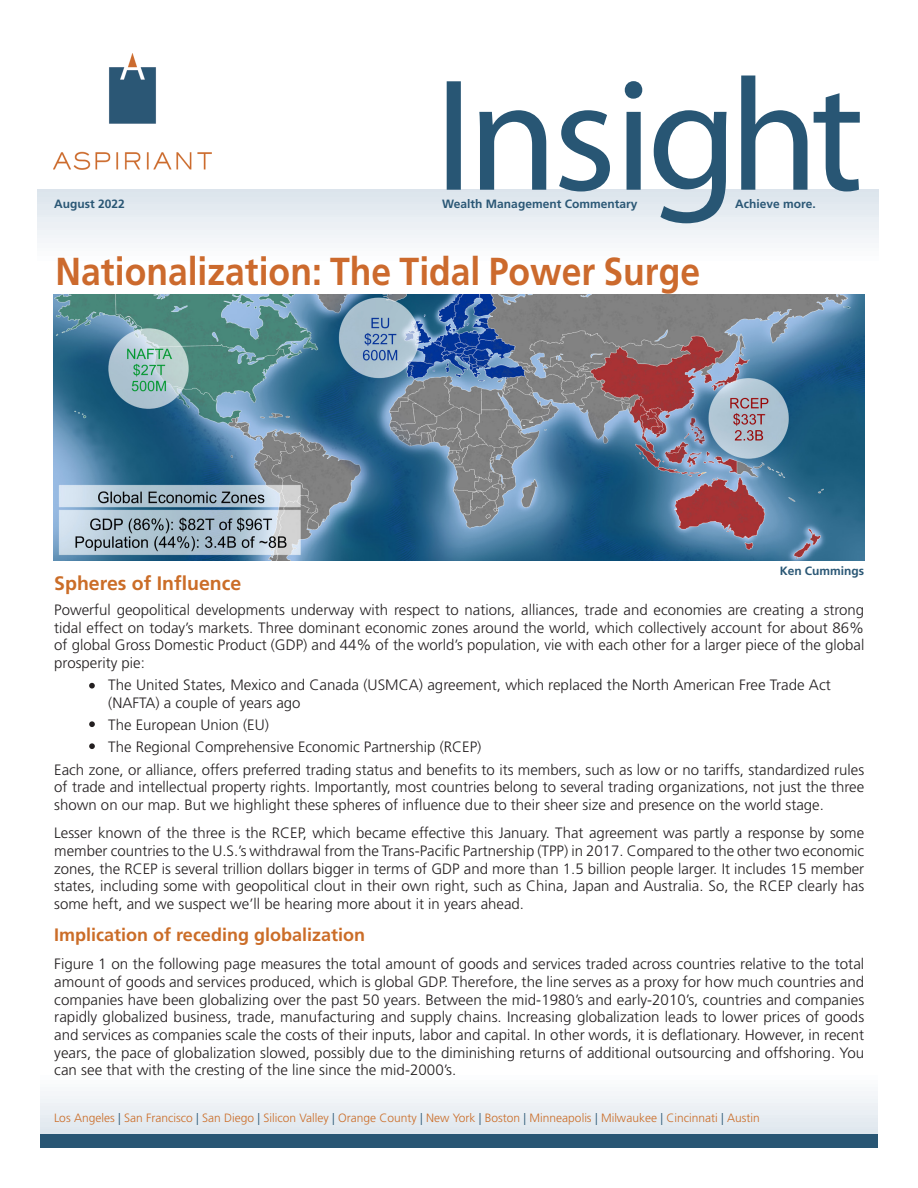
<style>
.page{position:relative;width:918px;height:1188px;background:#fff}
.page>*{position:absolute;margin:0;border:0;box-sizing:border-box;transform-origin:0 0}
.t1{font:700 39px "Frutiger LT Std";color:#cc6a2d;scale:.91 1}
.t2{font:700 19.5px "Frutiger LT Std";color:#cb6d28}
.t3{font:700 18px "Frutiger LT";color:#cb6d28}
.t4{font:300 15px/17.7px "Frutiger LT Std";color:#231f20;text-align:justify}
.t5{font:300 12px "Frutiger LT Std";color:#cb6d28}
.t6{font:700 12px "Frutiger LT Std";color:#2a5775}
.s1{color:#2a5775}
</style>
<div class="page">
<div style="left:41px;top:978px;width:837px;height:162px;background:linear-gradient(to bottom,#fff,#e9eef3)"></div>
<div style="left:41px;top:1134px;width:837px;height:13px;background:#285674"></div>
<div style="left:38px;top:190px;width:841px;height:175px;background:linear-gradient(to bottom,#e7ecf2,#fff)"></div>
<svg style="left:447px;top:76px;width:413px;height:147px"></svg>
<img style="left:53px;top:54px;width:159px;height:116px">
<img style="left:53px;top:295px;width:812px;height:266px">
<svg style="left:89px;top:683px;width:6px;height:6px"></svg>
<svg style="left:89px;top:721px;width:6px;height:6px"></svg>
<svg style="left:89px;top:743px;width:6px;height:6px"></svg>
<p class="t6" style="left:54px;top:199px;width:72px">August 2022</p>
<p class="t6" style="left:442px;top:199px;width:197px">Wealth Management Commentary</p>
<p class="t6" style="left:735px;top:199px;width:82px">Achieve more.</p>
<h1 class="t1" style="left:56px;top:255px;width:710px">Nationalization: The Tidal Power Surge</h1>
<p class="t6" style="left:780px;top:566px;width:86px">Ken Cummings</p>
<h2 class="t2" style="left:54px;top:575px;width:189px">Spheres of Influence</h2>
<p class="t4" style="left:54px;top:602px;width:812px">Powerful geopolitical developments underway with respect to nations, alliances, trade and economies are creating a strong tidal effect on today’s markets. Three dominant economic zones around the world, which collectively account for about 86% of global Gross Domestic Product (GDP) and 44% of the world’s population, vie with each other for a larger piece of the global prosperity pie:</p>
<p class="t4" style="left:108px;top:678px;width:724px">The United States, Mexico and Canada (USMCA) agreement, which replaced the North American Free Trade Act (NAFTA) a couple of years ago</p>
<p class="t4" style="left:108px;top:717px;width:162px">The European Union (EU)</p>
<p class="t4" style="left:108px;top:740px;width:375px">The Regional Comprehensive Economic Partnership (RCEP)</p>
<p class="t4" style="left:54px;top:762px;width:811px">Each zone, or alliance, offers preferred trading status and benefits to its members, such as low or no tariffs, standardized rules</p>
<p class="t4" style="left:54px;top:780px;width:811px">of trade and intellectual property rights. Importantly, most countries belong to several trading organizations, not just the three shown on our map. But we highlight these spheres of influence due to their sheer size and presence on the world stage.</p>
<p class="t4" style="left:54px;top:825px;width:812px">Lesser known of the three is the RCEP, which became effective this January. That agreement was partly a response by some member countries to the U.S.’s withdrawal from the Trans-Pacific Partnership (TPP) in 2017. Compared to the other two economic zones, the RCEP is several trillion dollars bigger in terms of GDP and more than 1.5 billion people larger. It includes 15 member states, including some with geopolitical clout in their own right, such as China, Japan and Australia. So, the RCEP clearly has some heft, and we suspect we’ll be hearing more about it in years ahead.</p>
<p class="t3" style="left:54px;top:927px;width:312px">Implication of receding globalization</p>
<p class="t4" style="left:54px;top:957px;width:812px">Figure 1 on the following page measures the total amount of goods and services traded across countries relative to the total amount of goods and services produced, which is global GDP. Therefore, the line serves as a proxy for how much countries and companies have been globalizing over the past 50 years. Between the mid-1980’s and early-2010’s, countries and companies rapidly globalized business, trade, manufacturing and supply chains. Increasing globalization leads to lower prices of goods and services as companies scale the costs of their inputs, labor and capital. In other words, it is deflationary. However, in recent years, the pace of globalization slowed, possibly due to the diminishing returns of additional outsourcing and offshoring. You can see that with the cresting of the line since the mid-2000’s.</p>
<p class="t5" style="left:54px;top:1113px;width:707px">Los Angeles <span class="s1">|</span> San Francisco <span class="s1">|</span> San Diego <span class="s1">|</span> Silicon Valley <span class="s1">|</span> Orange County <span class="s1">|</span> New York <span class="s1">|</span> Boston <span class="s1">|</span> Minneapolis <span class="s1">|</span> Milwaukee <span class="s1">|</span> Cincinnati <span class="s1">|</span> Austin</p>
</div>
